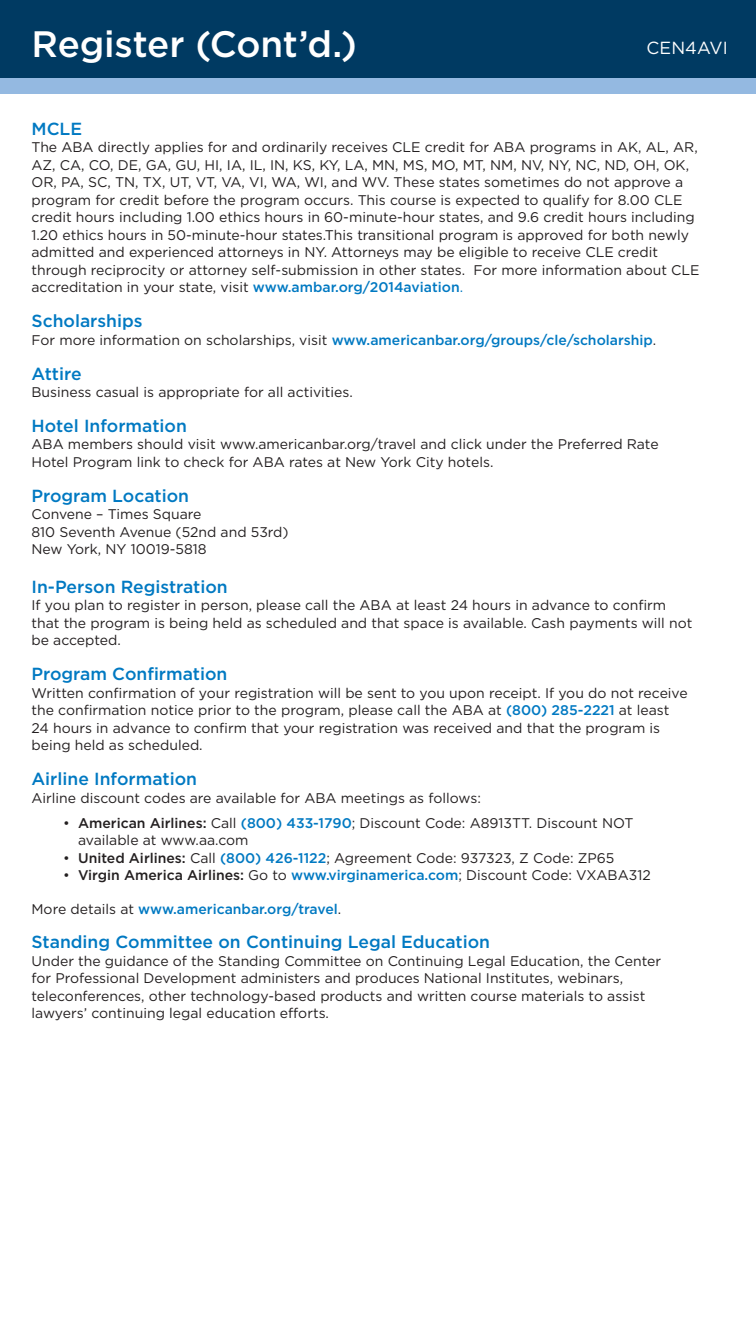
<style>
.page{position:relative;width:756px;height:1323px;background:#fff}
.page>*{position:absolute;margin:0;border:0;box-sizing:border-box;transform-origin:0 0}
.t1{font:500 36.75px "Gotham";letter-spacing:-.005em;color:#fff}
.p11-title{font:500 17.5px "Gotham";color:#0079c2}
.t2{font:17.5px "Gotham";letter-spacing:.005em;color:#fff}
.p11-title-2{font:14px/17.5px "Gotham";color:#231f20}
.t3{font:500 14px "Gotham";color:#0079c2}
.s1{font-weight:500;color:#0079c2}
.s2{color:#0079c2}
.s3{font-weight:400;color:#231f20}
.s4{font-weight:500}
</style>
<div class="page">
<div style="left:0;top:0;width:756px;height:79px;background:#003a62"></div>
<div style="left:0;top:78px;width:756px;height:16px;background:#94b9e1"></div>
<p class="t1" style="left:32px;top:23px;width:327px">Register (Cont’d.)</p>
<p class="t2" style="left:646px;top:38px;width:83px">CEN4AVI</p>
<p class="p11-title" style="left:32px;top:119px;width:52px">MCLE</p>
<p class="p11-title-2" style="left:32px;top:138px;width:670px">The ABA directly applies for and ordinarily receives CLE credit for ABA programs in AK, AL, AR, AZ, CA, CO, DE, GA, GU, HI, IA, IL, IN, KS, KY, LA, MN, MS, MO, MT, NM, NV, NY, NC, ND, OH, OK, OR, PA, SC, TN, TX, UT, VT, VA, VI, WA, WI, and WV. These states sometimes do not approve a program for credit before the program occurs. This course is expected to qualify for 8.00 CLE credit hours including 1.00 ethics hours in 60-minute-hour states, and 9.6 credit hours including 1.20 ethics hours in 50-minute-hour states.This transitional program is approved for both newly admitted and experienced attorneys in NY. Attorneys may be eligible to receive CLE credit through reciprocity or attorney self-submission in other states. For more information about CLE accreditation in your state, visit <span class="s1">www.ambar.org/2014aviation</span><span class="s2">.</span></p>
<p class="p11-title" style="left:32px;top:311px;width:113px">Scholarships</p>
<p class="t3" style="left:32px;top:332px;width:626px"><span class="s3">For more information on scholarships, visit</span> www.americanbar.org/groups/cle/scholarship<span class="s3">.</span></p>
<p class="p11-title" style="left:32px;top:363px;width:52px">Attire</p>
<p class="p11-title-2" style="left:32px;top:383px;width:323px">Business casual is appropriate for all activities.</p>
<p class="p11-title" style="left:32px;top:416px;width:157px">Hotel Information</p>
<p class="p11-title-2" style="left:32px;top:436px;width:629px">ABA members should visit www.americanbar.org/travel and click under the Preferred Rate<br>Hotel Program link to check for ABA rates at New York City hotels.</p>
<p class="p11-title" style="left:32px;top:486px;width:159px">Program Location</p>
<p class="p11-title-2" style="left:32px;top:505px;width:172px">Convene – Times Square</p>
<p class="p11-title-2" style="left:32px;top:523px;width:259px">810 Seventh Avenue (52nd and 53rd)</p>
<p class="p11-title-2" style="left:32px;top:540px;width:177px">New York, NY 10019-5818</p>
<p class="p11-title" style="left:32px;top:577px;width:198px">In-Person Registration</p>
<p class="p11-title-2" style="left:32px;top:596px;width:662px">If you plan to register in person, please call the ABA at least 24 hours in advance to confirm that the program is being held as scheduled and that space is available. Cash payments will not be accepted.</p>
<p class="p11-title" style="left:32px;top:664px;width:197px">Program Confirmation</p>
<p class="p11-title-2" style="left:32px;top:684px;width:658px">Written confirmation of your registration will be sent to you upon receipt. If you do not receive the confirmation notice prior to the program, please call the ABA at <span class="s1">(800) 285-2221</span> at least 24 hours in advance to confirm that your registration was received and that the program is being held as scheduled.</p>
<p class="p11-title" style="left:32px;top:769px;width:167px">Airline Information</p>
<p class="p11-title-2" style="left:32px;top:789px;width:451px">Airline discount codes are available for ABA meetings as follows:</p>
<p class="p11-title-2" style="left:78px;top:814px;width:557px;text-indent:-15px">• <span class="s4">American Airlines:</span> Call <span class="s1">(800) 433-1790</span>; Discount Code: A8913TT. Discount NOT available at www.aa.com</p>
<p class="p11-title-2" style="left:63px;top:849px;width:553px">• <span class="s4">United Airlines:</span> Call <span class="s1">(800) 426-1122</span>; Agreement Code: 937323, Z Code: ZP65</p>
<p class="p11-title-2" style="left:63px;top:866px;width:589px">• <span class="s4">Virgin America Airlines:</span> Go to <span class="s1">www.virginamerica.com</span>; Discount Code: VXABA312</p>
<p class="t3" style="left:32px;top:901px;width:311px"><span class="s3">More details at</span> www.americanbar.org/travel<span class="s3">.</span></p>
<p class="p11-title" style="left:32px;top:932px;width:460px">Standing Committee on Continuing Legal Education</p>
<p class="p11-title-2" style="left:32px;top:952px;width:631px">Under the guidance of the Standing Committee on Continuing Legal Education, the Center for Professional Development administers and produces National Institutes, webinars, teleconferences, other technology-based products and written course materials to assist lawyers’ continuing legal education efforts.</p>
</div>
